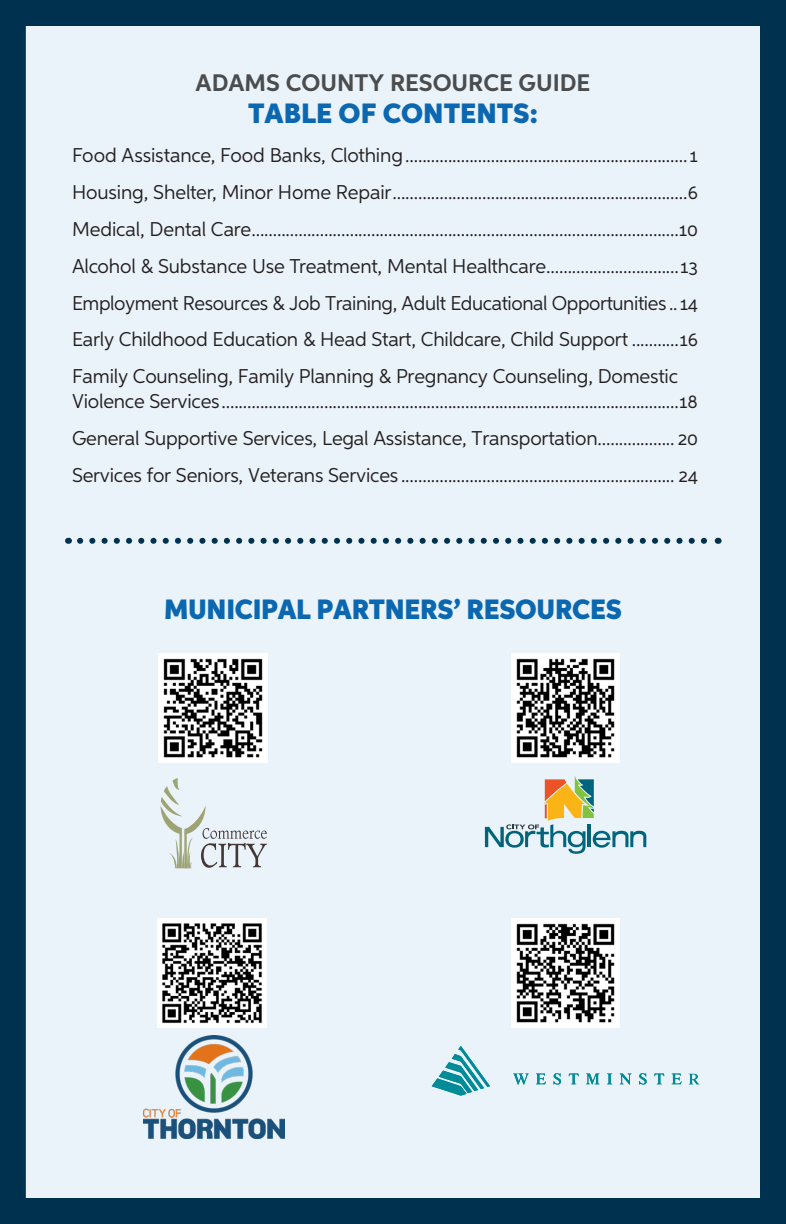
<style>
.page{position:relative;width:786px;height:1224px;background:#eaf3fa}
.page>*{position:absolute;margin:0;border:0;box-sizing:border-box;transform-origin:0 0}
.PRG_-_Body{font:900 28px "Aspira";letter-spacing:-.01em;color:#0b68b0}
.PRG_-_Body-2{font:700 24px "Aspira";color:#4b4c4d}
.PRG_-_Body-3{font:20px/25px "Aspira";letter-spacing:-.01em;color:#231f20}
</style>
<div class="page">
<img style="left:159px;top:653px;width:109px;height:109px">
<img style="left:511px;top:653px;width:109px;height:109px">
<img style="left:157px;top:918px;width:109px;height:109px">
<img style="left:511px;top:918px;width:109px;height:109px">
<svg style="left:432px;top:1046px;width:250px;height:50px"></svg>
<svg style="left:688px;top:1074px;width:12px;height:11px"></svg>
<svg style="left:485px;top:776px;width:161px;height:78px"></svg>
<img style="left:143px;top:1035px;width:142px;height:103px">
<svg style="left:161px;top:778px;width:106px;height:90px"></svg>
<div style="left:0;top:0;width:786px;height:1224px;border:26px solid #00314e"></div>
<svg style="left:80px;top:538px;width:627px;height:6px"></svg>
<p class="PRG_-_Body-2" style="left:196px;top:68px;width:396px">ADAMS COUNTY RESOURCE GUIDE</p>
<p class="PRG_-_Body" style="left:248px;top:96px;width:291px">TABLE OF CONTENTS:</p>
<p class="PRG_-_Body-3" style="left:72px;top:142px;width:627px">Food Assistance, Food Banks, Clothing..................................................................1</p>
<p class="PRG_-_Body-3" style="left:72px;top:179px;width:627px">Housing, Shelter, Minor Home Repair.....................................................................6</p>
<p class="PRG_-_Body-3" style="left:72px;top:216px;width:627px">Medical, Dental Care....................................................................................................10</p>
<p class="PRG_-_Body-3" style="left:72px;top:253px;width:627px">Alcohol &amp; Substance Use Treatment, Mental Healthcare...............................13</p>
<p class="PRG_-_Body-3" style="left:72px;top:290px;width:628px">Employment Resources &amp; Job Training, Adult Educational Opportunities ..14</p>
<p class="PRG_-_Body-3" style="left:72px;top:327px;width:627px">Early Childhood Education &amp; Head Start, Childcare, Child Support ...........16</p>
<p class="PRG_-_Body-3" style="left:72px;top:364px;width:627px">Family Counseling, Family Planning &amp; Pregnancy Counseling, Domestic<br>Violence Services...........................................................................................................18</p>
<p class="PRG_-_Body-3" style="left:72px;top:426px;width:627px">General Supportive Services, Legal Assistance, Transportation.................. 20</p>
<p class="PRG_-_Body-3" style="left:72px;top:462px;width:628px">Services for Seniors, Veterans Services ................................................................ 24</p>
<p class="PRG_-_Body" style="left:164px;top:592px;width:459px">MUNICIPAL PARTNERS’ RESOURCES</p>
</div>
